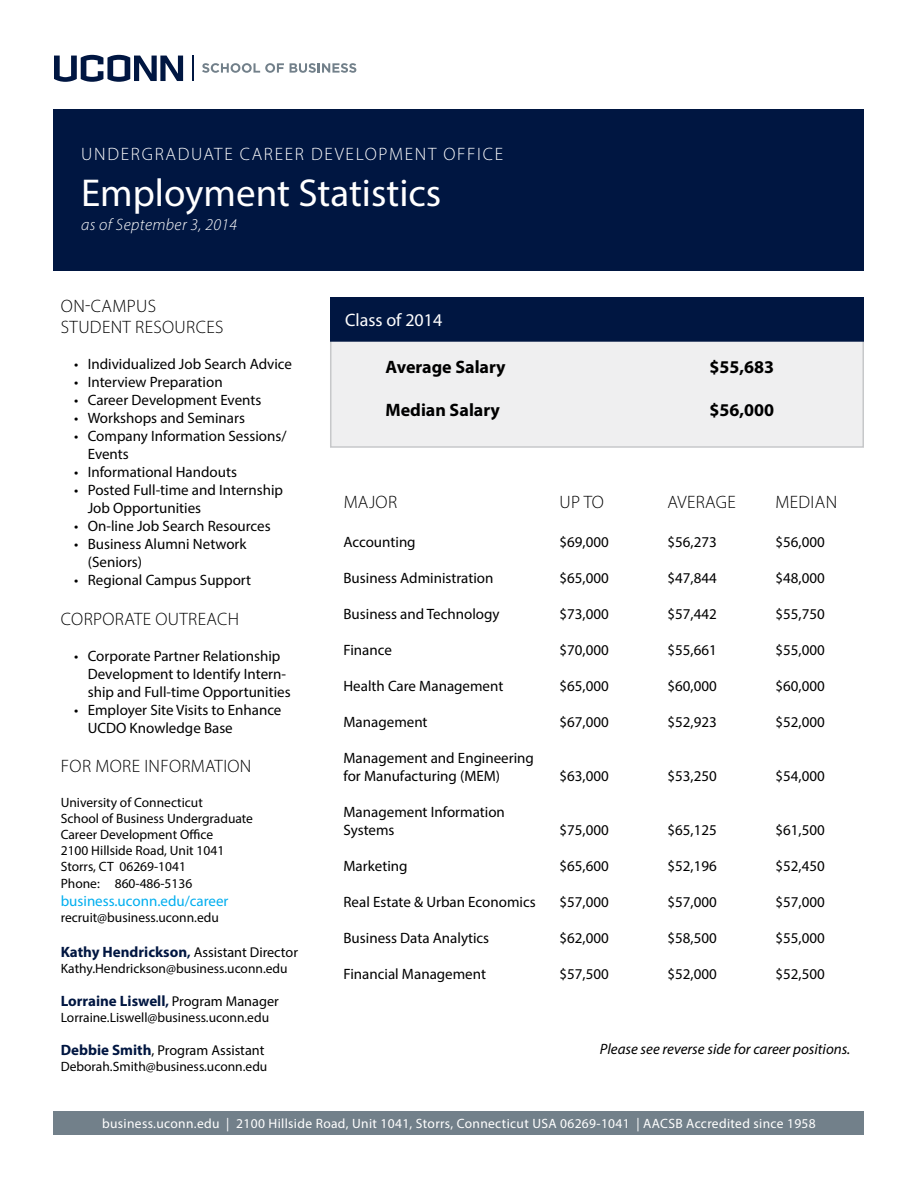
<style>
.page{position:relative;width:918px;height:1188px;background:#fff}
.page>*{position:absolute;margin:0;border:0;box-sizing:border-box;transform-origin:0 0}
.t1{font:39px "Myriad Pro";color:#fff}
.t2{font:300 18px/21.6px "Myriad Pro";letter-spacing:.02em;color:#000}
.t3{font:700 18px "Myriad Pro";color:#000}
.t4{font:300 18px "Myriad Pro";letter-spacing:.095em;color:#fff}
.t5{font:18px "Myriad Pro";color:#fff}
.t6{font:italic 300 16.5px "Myriad Pro";letter-spacing:.025em;color:#fff}
.t7{font:15px/18px "Myriad Pro";color:#000}
.t8{font:italic 15px "Myriad Pro";color:#000}
.t9{font:700 15px "Myriad Pro";color:#001641}
.t10{font:15px "Myriad Pro";color:#00aeef}
.t11{font:14.25px "Myriad Pro";color:#000}
.t12{font:13.5px/16.2px "Myriad Pro";color:#000}
.t13{font:13.5px "Myriad Pro";letter-spacing:.025em;color:#fff}
.s1{font-weight:700;font-size:15px;color:#001641}
.s2{font-weight:700;font-size:13.5px;color:#001641}
.s3{font-size:13.5px}
.s4{font-weight:400;font-size:14.25px;color:#000}
</style>
<div class="page">
<svg style="left:202px;top:63px;width:82px;height:10px"></svg>
<svg style="left:290px;top:63px;width:66px;height:10px"></svg>
<svg style="left:54px;top:55px;width:129px;height:27px"></svg>
<hr style="left:192px;top:56px;width:2px;height:25px;background:#001641">
<div style="left:54px;top:109px;width:810px;height:162px;background:#001641"></div>
<div style="left:54px;top:1111px;width:810px;height:24px;background:#72808a"></div>
<div style="left:331px;top:339px;width:532px;height:108px;background:#efeff0"></div>
<div style="left:330px;top:338px;width:534px;height:110px;border:2px solid #c7c8ca"></div>
<div style="left:331px;top:298px;width:532px;height:43px;background:#001641"></div>
<div style="left:330px;top:297px;width:534px;height:45px;border:2px solid #001641"></div>
<p class="t4" style="left:81px;top:143px;width:424px">UNDERGRADUATE CAREER DEVELOPMENT OFFICE</p>
<h1 class="t1" style="left:81px;top:169px;width:362px">Employment Statistics</h1>
<p class="t6" style="left:81px;top:215px;width:158px">as of September 3, 2014</p>
<p class="t2" style="left:61px;top:295px;width:164px">ON-CAMPUS<br>STU DENT RESOU RCES</p>
<p class="t7" style="left:74px;top:355px;width:219px">• Individualized Job Search Advice</p>
<p class="t7" style="left:74px;top:373px;width:150px">• Interview Preparation</p>
<p class="t7" style="left:74px;top:391px;width:189px">• Career Development Events</p>
<p class="t7" style="left:74px;top:409px;width:172px">• Workshops and Seminars</p>
<p class="t7" style="left:88px;top:427px;width:200px;text-indent:-14px">• Company Information Sessions/<br>Events</p>
<p class="t7" style="left:74px;top:463px;width:164px">• Informational Handouts</p>
<p class="t7" style="left:88px;top:481px;width:197px;text-indent:-14px">• Posted Full-time and Internship<br>Job Opportunities</p>
<p class="t7" style="left:74px;top:517px;width:198px">• On-line Job Search Resources</p>
<p class="t7" style="left:88px;top:535px;width:160px;text-indent:-14px">• Business Alumni Network (Seniors)</p>
<p class="t7" style="left:74px;top:571px;width:178px">• Regional Campus Support</p>
<p class="t2" style="left:61px;top:608px;width:180px">CORPORATE OUTREACH</p>
<p class="t7" style="left:88px;top:647px;width:204px;text-indent:-14px">• Corporate Partner Relationship<br>Development to Identify Intern&shy;ship and Full-time Opportunities</p>
<p class="t7" style="left:88px;top:701px;width:195px;text-indent:-14px">• Employer Site Visits to Enhance<br>UCDO Knowledge Base</p>
<p class="t2" style="left:61px;top:755px;width:192px">FOR MORE INFORMATION</p>
<p class="t12" style="left:61px;top:794px;width:194px">University of Connecticut<br>School of Business Undergraduate<br>Career Development Office<br>2100 Hillside Road, Unit 1041<br>Storrs, CT 06269-1041<br>Phone: 860-486-5136</p>
<p class="t10" style="left:61px;top:891px;width:169px">business.uconn.edu/career</p>
<p class="t12" style="left:61px;top:909px;width:160px">recruit@business.uconn.edu</p>
<p class="t11" style="left:61px;top:943px;width:239px"><span class="s1">Kathy Hendrickson</span><span class="s2">,</span> Assistant Director</p>
<p class="t12" style="left:61px;top:960px;width:228px">Kathy.Hendrickson@business.uconn.edu</p>
<p class="t9" style="left:61px;top:991px;width:220px">Lorraine Liswell<span class="s3">,</span> <span class="s4">Program Manager</span></p>
<p class="t12" style="left:61px;top:1009px;width:210px">Lorraine.Liswell@business.uconn.edu</p>
<p class="t11" style="left:61px;top:1042px;width:205px"><span class="s1">Debbie Smith</span>, Program Assistant</p>
<p class="t12" style="left:61px;top:1059px;width:208px">Deborah.Smith@business.uconn.edu</p>
<p class="t5" style="left:345px;top:308px;width:99px">Class of 2014</p>
<p class="t3" style="left:386px;top:355px;width:122px">Average Salary</p>
<p class="t3" style="left:710px;top:355px;width:66px">$55,683</p>
<p class="t3" style="left:386px;top:399px;width:116px">Median Salary</p>
<p class="t3" style="left:710px;top:399px;width:66px">$56,000</p>
<p class="t2" style="left:344px;top:491px;width:55px">MAJOR</p>
<p class="t2" style="left:560px;top:491px;width:71px">UP TO A</p>
<p class="t2" style="left:677px;top:491px;width:86px">VERAGE M</p>
<p class="t2" style="left:790px;top:491px;width:49px">EDIAN</p>
<p class="t7" style="left:344px;top:533px;width:74px">Accounting</p>
<p class="t7" style="left:560px;top:533px;width:51px">$69,000</p>
<p class="t7" style="left:668px;top:533px;width:51px">$56,273</p>
<p class="t7" style="left:776px;top:533px;width:51px">$56,000</p>
<p class="t7" style="left:344px;top:569px;width:151px">Business Administration</p>
<p class="t7" style="left:560px;top:569px;width:51px">$65,000</p>
<p class="t7" style="left:668px;top:569px;width:51px">$47,844</p>
<p class="t7" style="left:776px;top:569px;width:51px">$48,000</p>
<p class="t7" style="left:344px;top:605px;width:158px">Business and Technology</p>
<p class="t7" style="left:559px;top:605px;width:51px">$73,000</p>
<p class="t7" style="left:668px;top:605px;width:51px">$57,442</p>
<p class="t7" style="left:776px;top:605px;width:51px">$55,750</p>
<p class="t7" style="left:344px;top:641px;width:50px">Finance</p>
<p class="t7" style="left:560px;top:641px;width:51px">$70,000</p>
<p class="t7" style="left:668px;top:641px;width:51px">$55,661</p>
<p class="t7" style="left:776px;top:641px;width:51px">$55,000</p>
<p class="t7" style="left:344px;top:677px;width:161px">Health Care Management</p>
<p class="t7" style="left:560px;top:677px;width:51px">$65,000</p>
<p class="t7" style="left:668px;top:677px;width:51px">$60,000</p>
<p class="t7" style="left:776px;top:677px;width:51px">$60,000</p>
<p class="t7" style="left:344px;top:713px;width:86px">Management</p>
<p class="t7" style="left:560px;top:713px;width:51px">$67,000</p>
<p class="t7" style="left:668px;top:713px;width:51px">$52,923</p>
<p class="t7" style="left:776px;top:713px;width:51px">$52,000</p>
<p class="t7" style="left:344px;top:749px;width:192px">Management and Engineering for Manufacturing (MEM)</p>
<p class="t7" style="left:560px;top:767px;width:51px">$63,000</p>
<p class="t7" style="left:668px;top:767px;width:51px">$53,250</p>
<p class="t7" style="left:776px;top:767px;width:51px">$54,000</p>
<p class="t7" style="left:344px;top:803px;width:163px">Management Information<br>Systems</p>
<p class="t7" style="left:560px;top:821px;width:51px">$75,000</p>
<p class="t7" style="left:668px;top:821px;width:51px">$65,125</p>
<p class="t7" style="left:776px;top:821px;width:51px">$61,500</p>
<p class="t7" style="left:344px;top:857px;width:66px">Marketing</p>
<p class="t7" style="left:560px;top:857px;width:51px">$65,600</p>
<p class="t7" style="left:668px;top:857px;width:51px">$52,196</p>
<p class="t7" style="left:776px;top:857px;width:51px">$52,450</p>
<p class="t7" style="left:344px;top:893px;width:194px">Real Estate &amp; Urban Economics</p>
<p class="t7" style="left:560px;top:893px;width:51px">$57,000</p>
<p class="t7" style="left:668px;top:893px;width:51px">$57,000</p>
<p class="t7" style="left:776px;top:893px;width:51px">$57,000</p>
<p class="t7" style="left:344px;top:929px;width:147px">Business Data Analytics</p>
<p class="t7" style="left:560px;top:929px;width:51px">$62,000</p>
<p class="t7" style="left:668px;top:929px;width:51px">$58,500</p>
<p class="t7" style="left:776px;top:929px;width:51px">$55,000</p>
<p class="t7" style="left:344px;top:965px;width:144px">Financial Management</p>
<p class="t7" style="left:560px;top:965px;width:51px">$57,500</p>
<p class="t7" style="left:668px;top:965px;width:51px">$52,000</p>
<p class="t7" style="left:776px;top:965px;width:51px">$52,500</p>
<p class="t8" style="left:600px;top:1040px;width:252px">Please see reverse side for career positions.</p>
<p class="t13" style="left:102px;top:1115px;width:715px">business.uconn.edu | 2100 Hillside Road, Unit 1041, Storrs, Connecticut USA 06269-1041 | AACSB Accredited since 1958</p>
</div>
